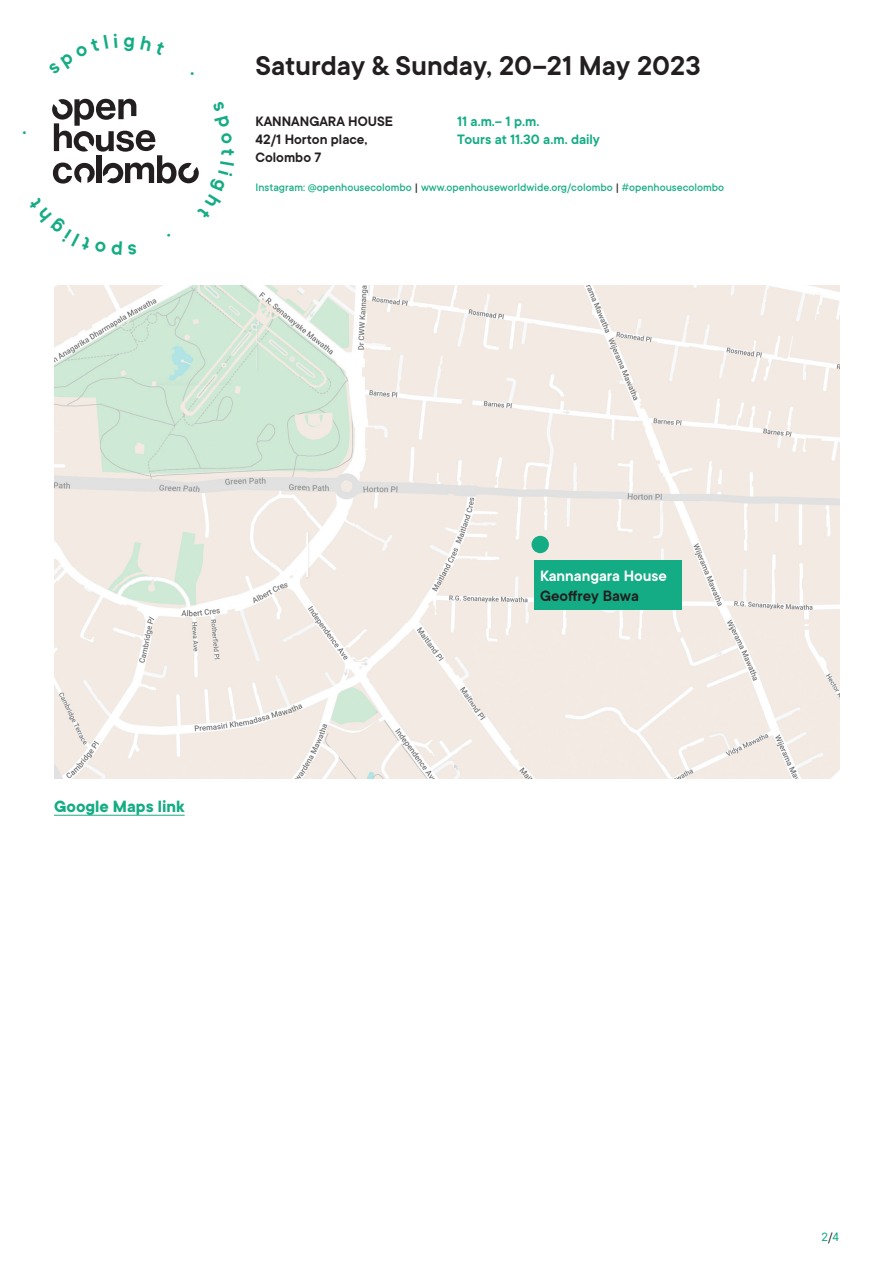
<style>
.page{position:relative;width:893px;height:1263px;background:#fff}
.page>*{position:absolute;margin:0;border:0;box-sizing:border-box;transform-origin:0 0}
.t1{font:600 30px "TT Commons";color:#231f20}
.t2{font:700 18px "TT Commons";color:#14ac84}
.t3{font:600 16.5px "TT Commons";color:#fff}
.t4{font:600 16.5px "TT Commons";color:#231f20}
.t5{font:600 15px "TT Commons";color:#231f20}
.t6{font:600 15px "TT Commons";color:#14ac84}
.t7{font:13.5px "TT Commons";color:#14ac84}
.t8{font:500 12px "TT Commons";color:#14ac84}
.s1{color:#231f20}
</style>
<div class="page">
<img style="left:54px;top:286px;width:786px;height:493px">
<div style="left:534px;top:560px;width:148px;height:50px;background:#14ac84"></div>
<div style="left:531px;top:536px;width:18px;height:17px;background:#14ac84;border-radius:50%"></div>
<hr style="left:54px;top:815px;width:131px;height:1px;background:#14ac84">
<svg style="left:52px;top:99px;width:147px;height:85px"></svg>
<p class="t1" style="left:256px;top:49px;width:447px">Saturday &amp; Sunday, 20–21 May 2023</p>
<p class="t6" style="left:457px;top:113px;width:84px">11 a.m.– 1 p.m.</p>
<p class="t6" style="left:457px;top:131px;width:144px">Tours at 11.30 a.m. daily</p>
<p class="t8" style="left:256px;top:181px;width:470px">Instagram: @openhousecolombo <span class="s1">|</span> www.openhouseworldwide.org/colombo <span class="s1">|</span> #openhousecolombo</p>
<p class="t5" style="left:256px;top:113px;width:139px">KANNANGARA HOUSE</p>
<p class="t5" style="left:256px;top:131px;width:114px">42/1 Horton place,</p>
<p class="t5" style="left:256px;top:149px;width:67px">Colombo 7</p>
<p class="t2" style="left:54px;top:796px;width:132px">Google Maps link</p>
<p class="t3" style="left:540px;top:567px;width:128px">Kannangara House</p>
<p class="t4" style="left:540px;top:587px;width:100px">Geoffrey Bawa</p>
<p class="t7" style="left:822px;top:1230px;width:19px">2<span class="s1">/</span>4</p>
</div>
